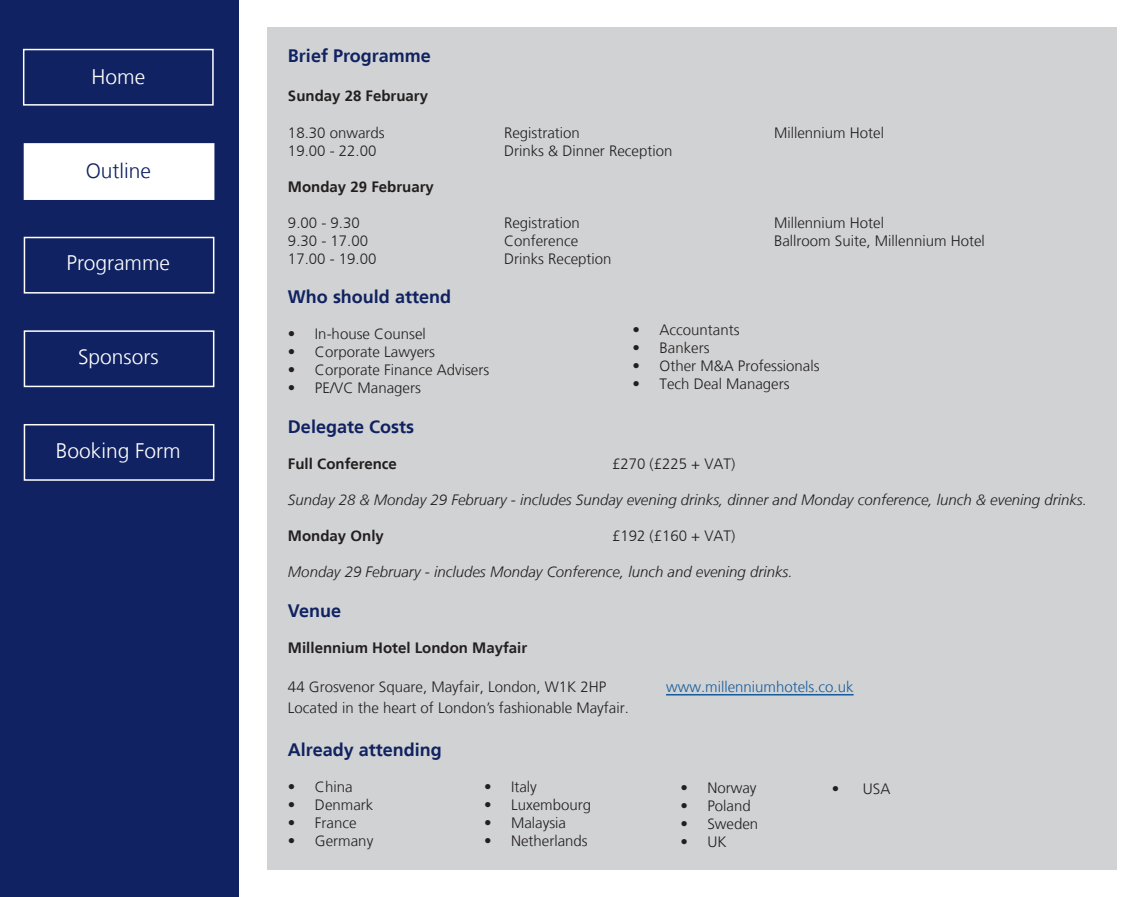
<style>
.page{position:relative;width:1145px;height:897px;background:#fff}
.page>*{position:absolute;margin:0;border:0;box-sizing:border-box;transform-origin:0 0}
.t1{font:300 21px "Frutiger LT";color:#fff}
.t2{font:300 21px "Frutiger LT";color:#102261}
.t3{font:700 18px "Frutiger LT";color:#102261}
.t4{font:300 15px "Frutiger LT";color:#231f20}
.t5{font:italic 300 15px "Frutiger LT";color:#231f20}
.t6{font:700 15px "Frutiger LT";color:#231f20}
.t7{font:300 15px "Frutiger LT";color:#175d9e}
</style>
<div class="page">
<div style="left:0;top:0;width:238px;height:896px;background:#102261"></div>
<div style="left:23px;top:49px;width:191px;height:57px;background:#102261;border:2px solid #fff"></div>
<div style="left:24px;top:143px;width:190px;height:57px;background:#fff;border:2px solid #fff"></div>
<div style="left:24px;top:237px;width:190px;height:56px;background:#102261;border:2px solid #fff"></div>
<div style="left:24px;top:330px;width:190px;height:57px;background:#102261;border:2px solid #fff"></div>
<div style="left:24px;top:424px;width:190px;height:56px;background:#102261;border:2px solid #fff"></div>
<div style="left:267px;top:27px;width:849px;height:842px;background:#d1d2d3"></div>
<hr style="left:666px;top:694px;width:187px;height:1px;background:#175d9e">
<p class="t1" style="left:91px;top:65px;width:55px">Home</p>
<p class="t2" style="left:86px;top:159px;width:67px">Outline</p>
<p class="t1" style="left:67px;top:251px;width:105px">Programme</p>
<p class="t1" style="left:78px;top:345px;width:82px">Sponsors</p>
<p class="t1" style="left:56px;top:438px;width:126px">Booking Form</p>
<p class="t3" style="left:288px;top:45px;width:144px">Brief Programme</p>
<p class="t6" style="left:288px;top:87px;width:142px">Sunday 28 February</p>
<p class="t4" style="left:288px;top:124px;width:98px">18.30 onwards</p>
<p class="t4" style="left:504px;top:124px;width:77px">Registration</p>
<p class="t4" style="left:774px;top:124px;width:112px">Millennium Hotel</p>
<p class="t4" style="left:288px;top:142px;width:90px">19.00 - 22.00</p>
<p class="t4" style="left:504px;top:142px;width:170px">Drinks &amp; Dinner Reception</p>
<p class="t6" style="left:288px;top:177px;width:147px">Monday 29 February</p>
<p class="t4" style="left:288px;top:214px;width:73px">9.00 - 9.30</p>
<p class="t4" style="left:504px;top:214px;width:77px">Registration</p>
<p class="t4" style="left:774px;top:214px;width:112px">Millennium Hotel</p>
<p class="t4" style="left:288px;top:232px;width:82px">9.30 - 17.00</p>
<p class="t4" style="left:504px;top:232px;width:76px">Conference</p>
<p class="t4" style="left:774px;top:232px;width:212px">Ballroom Suite, Millennium Hotel</p>
<p class="t4" style="left:288px;top:250px;width:90px">17.00 - 19.00</p>
<p class="t4" style="left:504px;top:250px;width:109px">Drinks Reception</p>
<p class="t3" style="left:288px;top:286px;width:165px">Who should attend</p>
<p class="t4" style="left:288px;top:325px;width:139px">• In-house Counsel</p>
<p class="t4" style="left:288px;top:343px;width:149px">• Corporate Lawyers</p>
<p class="t4" style="left:288px;top:361px;width:203px">• Corporate Finance Advisers</p>
<p class="t4" style="left:288px;top:379px;width:134px">• PE/VC Managers</p>
<p class="t3" style="left:288px;top:416px;width:128px">Delegate Costs</p>
<p class="t6" style="left:288px;top:455px;width:110px">Full Conference</p>
<p class="t4" style="left:612px;top:455px;width:125px">£270 (£225 + VAT)</p>
<p class="t5" style="left:288px;top:491px;width:800px">Sunday 28 &amp; Monday 29 February - includes Sunday evening drinks, dinner and Monday conference, lunch &amp; evening drinks.</p>
<p class="t6" style="left:288px;top:527px;width:97px">Monday Only</p>
<p class="t4" style="left:612px;top:527px;width:125px">£192 (£160 + VAT)</p>
<p class="t5" style="left:288px;top:563px;width:506px">Monday 29 February - includes Monday Conference, lunch and evening drinks.</p>
<p class="t3" style="left:288px;top:599px;width:55px">Venue</p>
<p class="t6" style="left:288px;top:638px;width:241px">Millennium Hotel London Mayfair</p>
<p class="t4" style="left:288px;top:678px;width:320px">44 Grosvenor Square, Mayfair, London, W1K 2HP</p>
<p class="t7" style="left:666px;top:678px;width:189px">www.millenniumhotels.co.uk</p>
<p class="t4" style="left:288px;top:699px;width:342px">Located in the heart of London’s fashionable Mayfair.</p>
<p class="t3" style="left:288px;top:739px;width:155px">Already attending</p>
<p class="t4" style="left:288px;top:778px;width:66px">• China</p>
<p class="t4" style="left:288px;top:796px;width:87px">• Denmark</p>
<p class="t4" style="left:288px;top:814px;width:70px">• France</p>
<p class="t4" style="left:288px;top:832px;width:87px">• Germany</p>
<p class="t4" style="left:632px;top:321px;width:109px">• Accountants</p>
<p class="t4" style="left:632px;top:339px;width:79px">• Bankers</p>
<p class="t4" style="left:632px;top:357px;width:189px">• Other M&amp;A Professionals</p>
<p class="t4" style="left:632px;top:375px;width:159px">• Tech Deal Managers</p>
<p class="t4" style="left:484px;top:778px;width:54px">• Italy</p>
<p class="t4" style="left:484px;top:796px;width:109px">• Luxembourg</p>
<p class="t4" style="left:484px;top:814px;width:83px">• Malaysia</p>
<p class="t4" style="left:484px;top:832px;width:105px">• Netherlands</p>
<p class="t4" style="left:680px;top:779px;width:78px">• Norway</p>
<p class="t4" style="left:680px;top:797px;width:72px">• Poland</p>
<p class="t4" style="left:680px;top:815px;width:79px">• Sweden</p>
<p class="t4" style="left:680px;top:833px;width:48px">• UK</p>
<p class="t4" style="left:832px;top:780px;width:60px">• USA</p>
</div>
